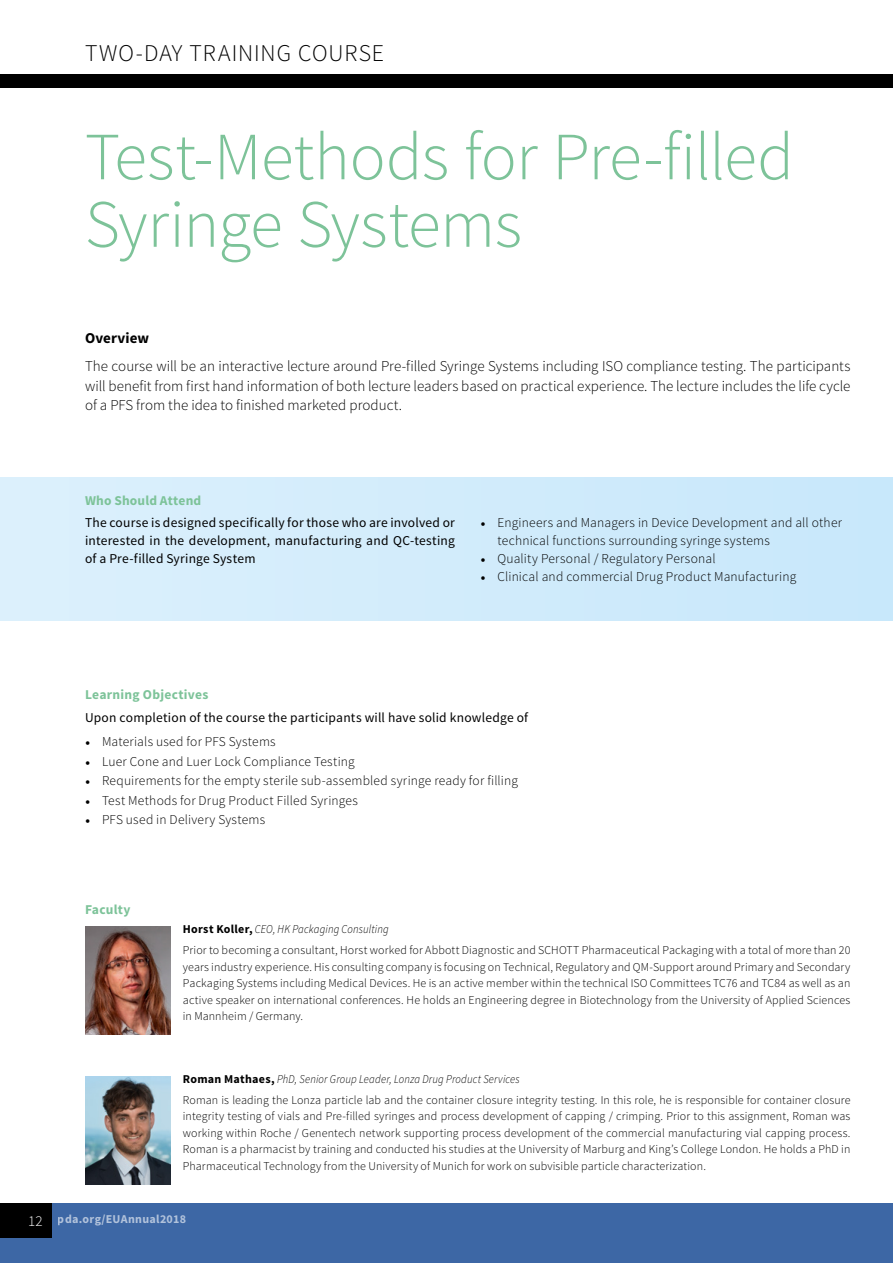
<style>
.page{position:relative;width:893px;height:1263px;background:#fff}
.page>*{position:absolute;margin:0;border:0;box-sizing:border-box;transform-origin:0 0}
.t1{font:300 67.5px/67.5px "Source Sans Pro";letter-spacing:-.005em;color:#7dc399}
.t2{font:300 24px "Source Sans Pro";letter-spacing:.035em;color:#000}
.t3{font:300 15px/19.5px "Source Sans Pro";color:#000;text-align:justify}
.t4{font:700 15px "Source Sans Pro";letter-spacing:.005em;color:#000}
.t5{font:300 13.5px/18px "Source Sans Pro";letter-spacing:.015em;color:#000}
.t6{font:13.5px/18px "Source Sans Pro";letter-spacing:.015em;color:#000;text-align:justify}
.t7{font:700 13.5px "Source Sans Pro";letter-spacing:.02em;color:#7dc399}
.t8{font:300 12px/16.5px "Source Sans Pro";letter-spacing:.01em;color:#000}
.t9{font:700 12px "Source Sans Pro";letter-spacing:.025em;color:#fff}
.s1{font-family:"Minion Pro";font-weight:400}
.s2{font-weight:700}
.s3{font-style:italic}
.s4{font-weight:300;font-size:15px}
</style>
<div class="page">
<div style="left:0;top:1203px;width:893px;height:60px;background:#3d67a5"></div>
<div style="left:0;top:1203px;width:51px;height:34px;background:#000"></div>
<div style="left:0;top:74px;width:893px;height:14px;background:#000"></div>
<div style="left:0;top:477px;width:893px;height:144px;background:#d2ecfb"></div>
<img style="left:85px;top:927px;width:85px;height:107px">
<img style="left:85px;top:1077px;width:85px;height:107px">
<h2 class="t2" style="left:85px;top:38px;width:301px">TWO-DAY TRAINING COURSE</h2>
<h1 class="t1" style="left:85px;top:123px;width:710px">Test-Methods for Pre-filled<br>Syringe Systems</h1>
<p class="t4" style="left:85px;top:328px;width:66px">Overview</p>
<p class="t3" style="left:85px;top:356px;width:767px">The course will be an interactive lecture around Pre-filled Syringe Systems including ISO compliance testing. The participants will benefit from first hand information of both lecture leaders based on practical experience. The lecture includes the life cycle of a PFS from the idea to finished marketed product.</p>
<p class="t7" style="left:85px;top:492px;width:118px">Who Should Attend</p>
<p class="t6" style="left:85px;top:513px;width:371px">The course is designed specifically for those who are involved or interested in the development, manufacturing and QC-testing of a Pre-filled Syringe System</p>
<p class="t5" style="left:497px;top:513px;width:346px;text-indent:-17px"><span class="s1">•</span> Engineers and Managers in Device Development and all other technical functions surrounding syringe systems</p>
<p class="t5" style="left:480px;top:549px;width:237px"><span class="s1">•</span> Quality Personal / Regulatory Personal</p>
<p class="t5" style="left:480px;top:567px;width:317px"><span class="s1">•</span> Clinical and commercial Drug Product Manufacturing</p>
<p class="t7" style="left:85px;top:685px;width:125px">Learning Objectives</p>
<p class="t6" style="left:85px;top:709px;width:445px">Upon completion of the course the participants will have solid knowledge of</p>
<p class="t5" style="left:85px;top:733px;width:192px"><span class="s1">•</span> Materials used for PFS Systems</p>
<p class="t5" style="left:85px;top:752px;width:271px"><span class="s1">•</span> Luer Cone and Luer Lock Compliance Testing</p>
<p class="t5" style="left:85px;top:772px;width:434px"><span class="s1">•</span> Requirements for the empty sterile sub-assembled syringe ready for filling</p>
<p class="t5" style="left:85px;top:791px;width:274px"><span class="s1">•</span> Test Methods for Drug Product Filled Syringes</p>
<p class="t5" style="left:85px;top:811px;width:182px"><span class="s1">•</span> PFS used in Delivery Systems</p>
<p class="t7" style="left:85px;top:901px;width:47px">Faculty</p>
<p class="t8" style="left:183px;top:919px;width:669px;line-height:20.7px"><span class="s2">Horst Koller,</span> <span class="s3">CEO, HK Packaging Consulting<br></span>Prior to becoming a consultant, Horst worked for Abbott Diagnostic and SCHOTT Pharmaceutical Packaging with a total of more than 20</p>
<p class="t8" style="left:183px;top:958px;width:669px;text-align:justify">years industry experience. His consulting company is focusing on Technical, Regulatory and QM-Support around Primary and Secondary Packaging Systems including Medical Devices. He is an active member within the technical ISO Committees TC76 and TC84 as well as an active speaker on international conferences. He holds an Engineering degree in Biotechnology from the University of Applied Sciences in Mannheim / Germany.</p>
<p class="t8" style="left:183px;top:1069px;width:669px;line-height:20.7px"><span class="s2">Roman Mathaes,</span> <span class="s3">PhD, Senior Group Leader, Lonza Drug Product Services<br></span>Roman is leading the Lonza particle lab and the container closure integrity testing. In this role, he is responsible for container closure</p>
<p class="t8" style="left:183px;top:1108px;width:669px;text-align:justify">integrity testing of vials and Pre-filled syringes and process development of capping / crimping. Prior to this assignment, Roman was working within Roche / Genentech network supporting process development of the commercial manufacturing vial capping process.<br>Roman is a pharmacist by training and conducted his studies at the University of Marburg and King’s College London. He holds a PhD in Pharmaceutical Technology from the University of Munich for work on subvisible particle characterization.</p>
<p class="t9" style="left:28px;top:1211px;width:159px"><span class="s4">12</span> pda.org/EUAnnual2018</p>
</div>
